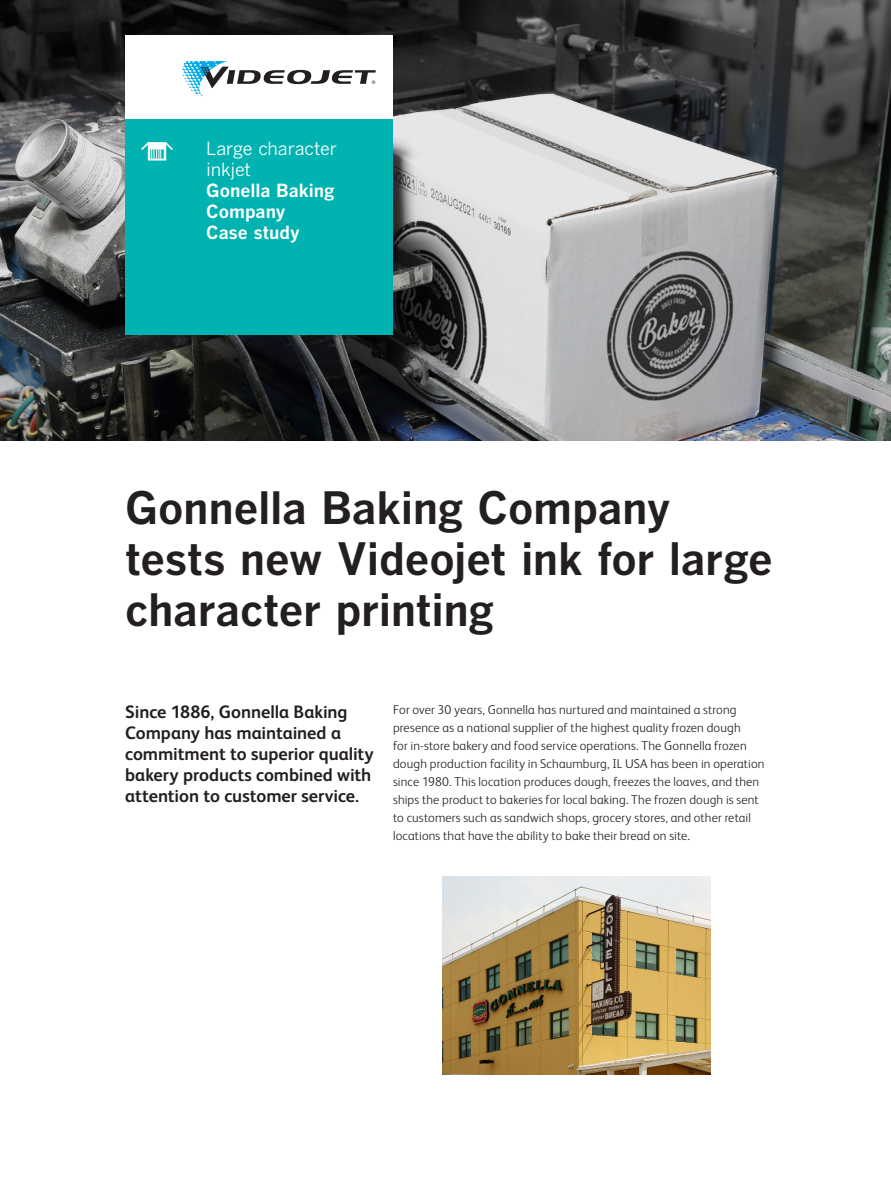
<style>
.page{position:relative;width:891px;height:1188px;background:#fff}
.page>*{position:absolute;margin:0;border:0;box-sizing:border-box;transform-origin:0 0}
.Datasheet_product_ti{font:700 44.25px/51px "Benton Gothic";letter-spacing:-.01em;color:#231f20}
.t1{font:700 18px/21px "FS Albert Pro";letter-spacing:-.005em;color:#231f20}
.Datasheet_technology{font:700 18px/21px "Benton Gothic";color:#fff}
.t2{font:18px/21px "Benton Gothic";letter-spacing:-.01em;color:#fff}
.Datasheet_body_front{font:300 12.75px/18px "FS Albert Pro";letter-spacing:.01em;color:#231f20}
</style>
<div class="page">
<img style="left:0;top:0;width:891px;height:441px">
<div style="left:125px;top:36px;width:268px;height:83px;background:#fff"></div>
<div style="left:125px;top:119px;width:268px;height:216px;background:#00b3b0"></div>
<svg style="left:183px;top:61px;width:193px;height:35px"></svg>
<img style="left:443px;top:877px;width:268px;height:198px">
<svg style="left:141px;top:142px;width:32px;height:19px"></svg>
<p class="t2" style="left:206px;top:138px;width:132px">Large character inkjet</p>
<p class="Datasheet_technology" style="left:206px;top:180px;width:130px">Gonella Baking<br>Company<br>Case study</p>
<p class="Datasheet_product_ti" style="left:125px;top:483px;width:649px">Gonnella Baking Company tests new Videojet ink for large character printing</p>
<p class="t1" style="left:125px;top:700px;width:250px">Since 1886, Gonnella Baking<br>Company has maintained a commitment to superior quality bakery products combined with attention to customer service.</p>
<p class="Datasheet_body_front" style="left:393px;top:700px;width:373px">For over 30 years, Gonnella has nurtured and maintained a strong presence as a national supplier of the highest quality frozen dough<br>for in-store bakery and food service operations. The Gonnella frozen dough production facility in Schaumburg, IL USA has been in operation since 1980. This location produces dough, freezes the loaves, and then ships the product to bakeries for local baking. The frozen dough is sent to customers such as sandwich shops, grocery stores, and other retail locations that have the ability to bake their bread on site.</p>
</div>
